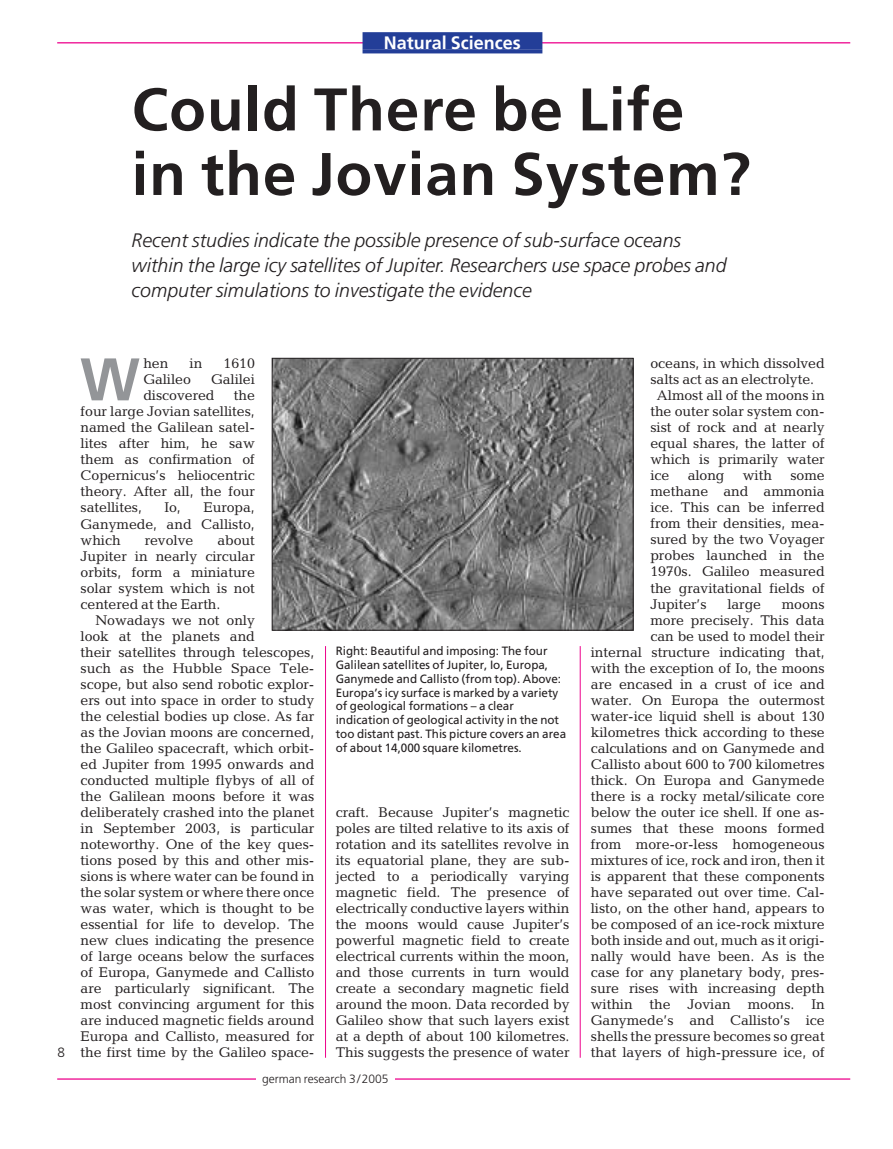
<style>
.page{position:relative;width:893px;height:1149px;background:#fff}
.page>*{position:absolute;margin:0;border:0;box-sizing:border-box;transform-origin:0 0}
.t1{font:700 60px/64.5px "Frutiger";letter-spacing:.015em;color:#231f20}
.t2{font:700 60px "Frutiger";color:#939598}
.t3{font:italic 300 19.5px/24.6px "Frutiger";color:#231f20}
.t4{font:700 18px "Frutiger";color:#fff}
.t5{font:14.1px/16px "Candida";letter-spacing:-.005em;color:#231f20;text-align:justify}
.t6{font:300 13.5px "Frutiger";color:#231f20}
.t7{font:12px/13.8px "Frutiger";color:#231f20}
.t8{font:300 12px "Frutiger";color:#231f20}
</style>
<div class="page">
<hr style="left:57px;top:42px;width:793px;height:1px;background:#ed028c">
<hr style="left:57px;top:1078px;width:793px;height:1px;background:#ed028c">
<hr style="left:325px;top:646px;width:1px;height:411px;background:#ed028c">
<hr style="left:580px;top:646px;width:1px;height:411px;background:#ed028c">
<div style="left:256px;top:1073px;width:138px;height:16px;background:#fff"></div>
<img style="left:274px;top:360px;width:357px;height:268px">
<div style="left:272px;top:358px;width:361px;height:272px;border:1px solid #231f20"></div>
<div style="left:363px;top:32px;width:179px;height:17px;background:#233e98"></div>
<svg style="left:363px;top:49px;width:179px;height:4px"></svg>
<p class="t4" style="left:384px;top:36px;width:138px">Natural Sciences</p>
<h1 class="t1" style="left:132px;top:82px;width:620px">Could There be Life in the Jovian System?</h1>
<h2 class="t3" style="left:132px;top:230px;width:596px">Recent studies indicate the possible presence of sub-surface oceans within the large icy satellites of Jupiter. Researchers use space probes and computer simulations to investigate the evidence</h2>
<h1 class="t2" style="left:80px;top:355px;width:62px">W</h1>
<p class="t5" style="left:143px;top:357px;width:27px">hen</p>
<p class="t5" style="left:190px;top:357px;width:14px">in</p>
<p class="t5" style="left:224px;top:357px;width:33px">1610</p>
<p class="t5" style="left:650px;top:357px;width:176px">oceans, in which dissolved</p>
<p class="t5" style="left:650px;top:373px;width:165px">salts act as an electrolyte.</p>
<p class="t5" style="left:657px;top:389px;width:169px">Almost all of the moons in</p>
<p class="t5" style="left:650px;top:405px;width:176px">the outer solar system con-</p>
<p class="t5" style="left:650px;top:421px;width:176px">sist of rock and at nearly</p>
<p class="t5" style="left:650px;top:437px;width:176px">equal shares, the latter of</p>
<p class="t5" style="left:650px;top:453px;width:176px">which is primarily water</p>
<p class="t5" style="left:650px;top:469px;width:21px">ice</p>
<p class="t5" style="left:688px;top:469px;width:38px">along</p>
<p class="t5" style="left:743px;top:469px;width:31px">with</p>
<p class="t5" style="left:143px;top:373px;width:113px;text-indent:68px">Galilei discovered</p>
<p class="t5" style="left:143px;top:373px;width:49px">Galileo</p>
<p class="t5" style="left:81px;top:389px;width:176px;text-indent:153px">the four large Jovian satellites, named the Galilean satel&shy;lites after him, he saw them as confirmation of Copernicus’s heliocentric theory. After all, the four satellites,</p>
<p class="t5" style="left:650px;top:469px;width:176px;text-indent:140px">some methane and ammonia ice. This can be inferred from their densities, mea&shy;sured by the two Voyager probes launched in the 1970s. Galileo measured the gravitational fields of Jupiter’s</p>
<p class="t5" style="left:81px;top:501px;width:176px;text-indent:123px">Europa, Ganymede, and Callisto, which</p>
<p class="t5" style="left:165px;top:501px;width:18px">Io,</p>
<p class="t5" style="left:81px;top:533px;width:176px;text-indent:137px">about Jupiter in nearly circular orbits, form a miniature solar system which is not centered at the Earth.</p>
<p class="t5" style="left:81px;top:613px;width:235px;text-align:left;text-indent:15px">Nowadays we not only<br>look at the planets and<br>their satellites through telescopes, such as the Hubble Space Tele&shy;scope, but also send robotic explor&shy;ers out into space in order to study the celestial bodies up close. As far as the Jovian moons are concerned, the Galileo spacecraft, which orbit&shy;ed Jupiter from 1995 onwards and conducted multiple flybys of all of the Galilean moons before it was deliberately crashed into the planet in September 2003, is particular noteworthy. One of the key ques&shy;tions posed by this and other mis&shy;sions is where water can be found in the solar system or where there once was water, which is thought to be essential for life to develop. The new clues indicating the presence of large oceans below the surfaces of Europa, Ganymede and Callisto are particularly significant. The most convincing argument for this are induced magnetic fields around Europa and Callisto, measured for the first time by the Galileo space-</p>
<p class="t5" style="left:145px;top:533px;width:50px">revolve</p>
<p class="t5" style="left:727px;top:597px;width:35px">large</p>
<p class="t5" style="left:591px;top:597px;width:235px;text-align:right">moons<br>more precisely. This data<br>can be used to model their<br>internal structure indicating that, with the exception of Io, the moons are encased in a crust of ice and water. On Europa the outermost water-ice liquid shell is about 130 kilometres thick according to these calculations and on Ganymede and<br>Callisto about 600 to 700 kilometres thick. On Europa and Ganymede there is a rocky metal/silicate core below the outer ice shell. If one as&shy;sumes that these moons formed from more-or-less homogeneous mixtures of ice, rock and iron, then it is apparent that these components have separated out over time. Cal&shy;listo, on the other hand, appears to be composed of an ice-rock mixture both inside and out, much as it origi&shy;nally would have been. As is the case for any planetary body, pres&shy;sure rises with increasing depth within the Jovian moons. In<br>Ganymede’s and Callisto’s ice shells the pressure becomes so great</p>
<p class="t7" style="left:336px;top:644px;width:232px">Right: Beautiful and imposing: The four Galilean satellites of Jupiter, Io, Europa, Ganymede and Callisto (from top). Above:<br>Europa’s icy surface is marked by a variety of geological formations – a clear indication of geological activity in the not too distant past. This picture covers an area of about 14,000 square kilometres.</p>
<p class="t5" style="left:336px;top:805px;width:235px">craft. Because Jupiter’s magnetic poles are tilted relative to its axis of rotation and its satellites revolve in its equatorial plane, they are sub&shy;jected to a periodically varying magnetic field. The presence of electrically conductive layers within the moons would cause Jupiter’s powerful magnetic field to create electrical currents within the moon, and those currents in turn would create a secondary magnetic field around the moon. Data recorded by Galileo show that such layers exist at a depth of about 100 kilometres.<br>This suggests the presence of water</p>
<p class="t6" style="left:58px;top:1046px;width:9px">8</p>
<p class="t5" style="left:591px;top:1045px;width:235px">that layers of high-pressure ice, of</p>
<p class="t8" style="left:262px;top:1073px;width:128px">german research 3/2005</p>
</div>
